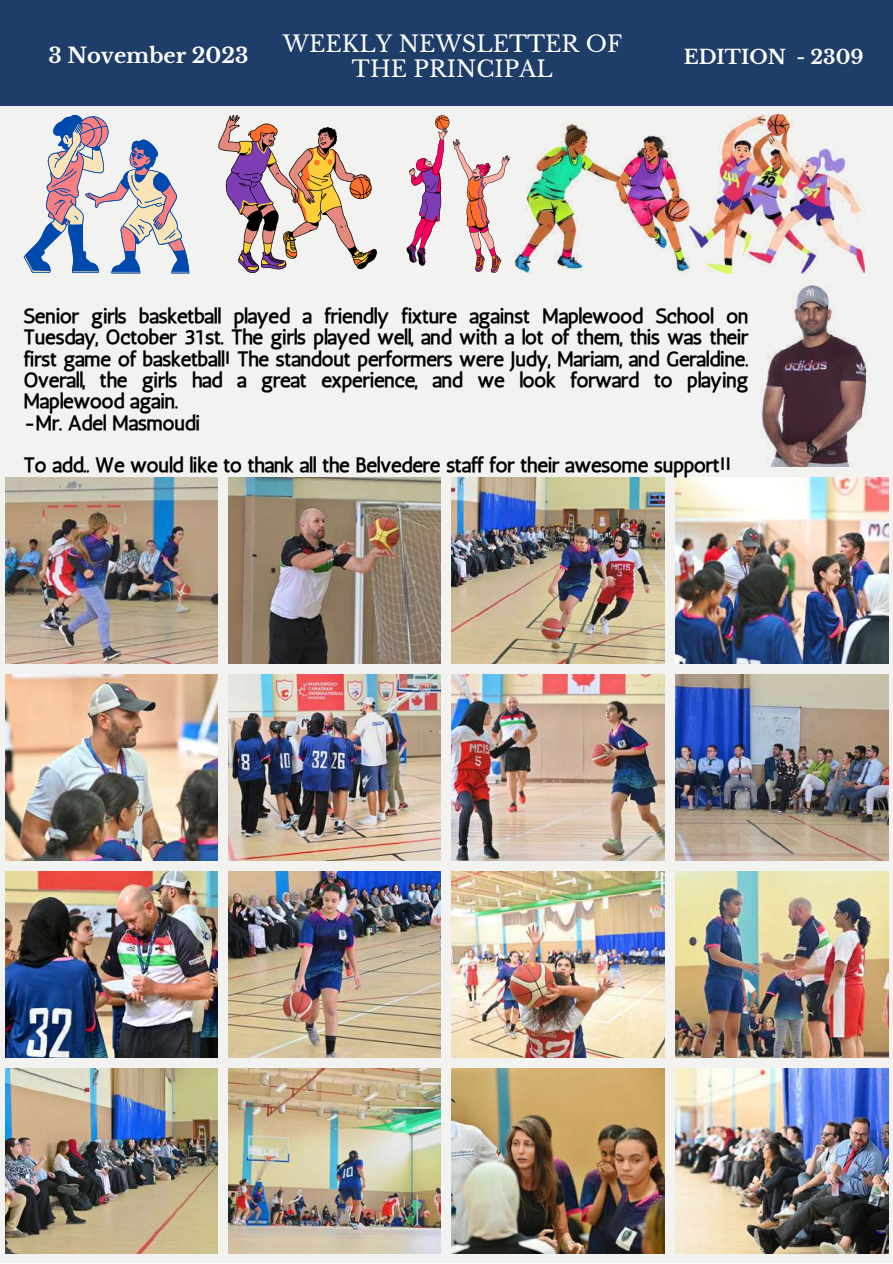
<style>
.page{position:relative;width:893px;height:1264px;background:#fff}
.page>*{position:absolute;margin:0;border:0;box-sizing:border-box;transform-origin:0 0}
.t1{font:22.5px/24.8px "Libre Baskerville";color:#fff;text-align:center}
.t2{font:700 21px "Libre Baskerville";color:#fff}
.t3{font:20.25px/21.3px "CA Generated";color:#000}
.t4{font:700 19.5px "Libre Baskerville";color:#fff}
</style>
<div class="page">
<div style="left:0;top:0;width:892px;height:1262px;background:#f2f3f0"></div>
<img style="left:5px;top:478px;width:213px;height:185px">
<img style="left:229px;top:478px;width:211px;height:185px">
<img style="left:451px;top:478px;width:213px;height:185px">
<img style="left:675px;top:478px;width:212px;height:185px">
<img style="left:5px;top:674px;width:213px;height:186px">
<img style="left:229px;top:674px;width:211px;height:186px">
<img style="left:451px;top:674px;width:213px;height:186px">
<img style="left:675px;top:674px;width:212px;height:186px">
<img style="left:5px;top:871px;width:213px;height:186px">
<img style="left:229px;top:871px;width:211px;height:186px">
<img style="left:451px;top:871px;width:213px;height:186px">
<img style="left:675px;top:871px;width:212px;height:186px">
<img style="left:5px;top:1068px;width:213px;height:185px">
<img style="left:229px;top:1068px;width:211px;height:185px">
<img style="left:451px;top:1068px;width:213px;height:185px">
<img style="left:675px;top:1068px;width:212px;height:185px">
<div style="left:0;top:0;width:892px;height:106px;background:#1e3e69"></div>
<img style="left:689px;top:115px;width:174px;height:158px">
<svg style="left:24px;top:115px;width:165px;height:158px"></svg>
<svg style="left:218px;top:115px;width:159px;height:158px"></svg>
<svg style="left:406px;top:115px;width:104px;height:158px"></svg>
<img style="left:515px;top:124px;width:174px;height:149px">
<img style="left:761px;top:273px;width:106px;height:194px">
<p class="t1" style="left:283px;top:32px;width:340px">WEEKLY NEWSLETTER OF<br>THE PRINCIPAL</p>
<p class="t2" style="left:48px;top:43px;width:201px">3 November 2023</p>
<p class="t4" style="left:683px;top:45px;width:181px">EDITION - 2309</p>
<p class="t3" style="left:24px;top:305px;width:726px">Senior girls basketball played a friendly fixture against Maplewood School on Tuesday, October 31st. The girls played well, and with a lot of them, this was their first game of basketball! The standout performers were Judy, Mariam, and Geraldine.<br>Overall, the girls had a great experience, and we look forward to playing Maplewood again.<br>-Mr. Adel Masmoudi</p>
<p class="t3" style="left:24px;top:455px;width:708px">To add.. We would like to thank all the Belvedere staff for their awesome support!!</p>
</div>
